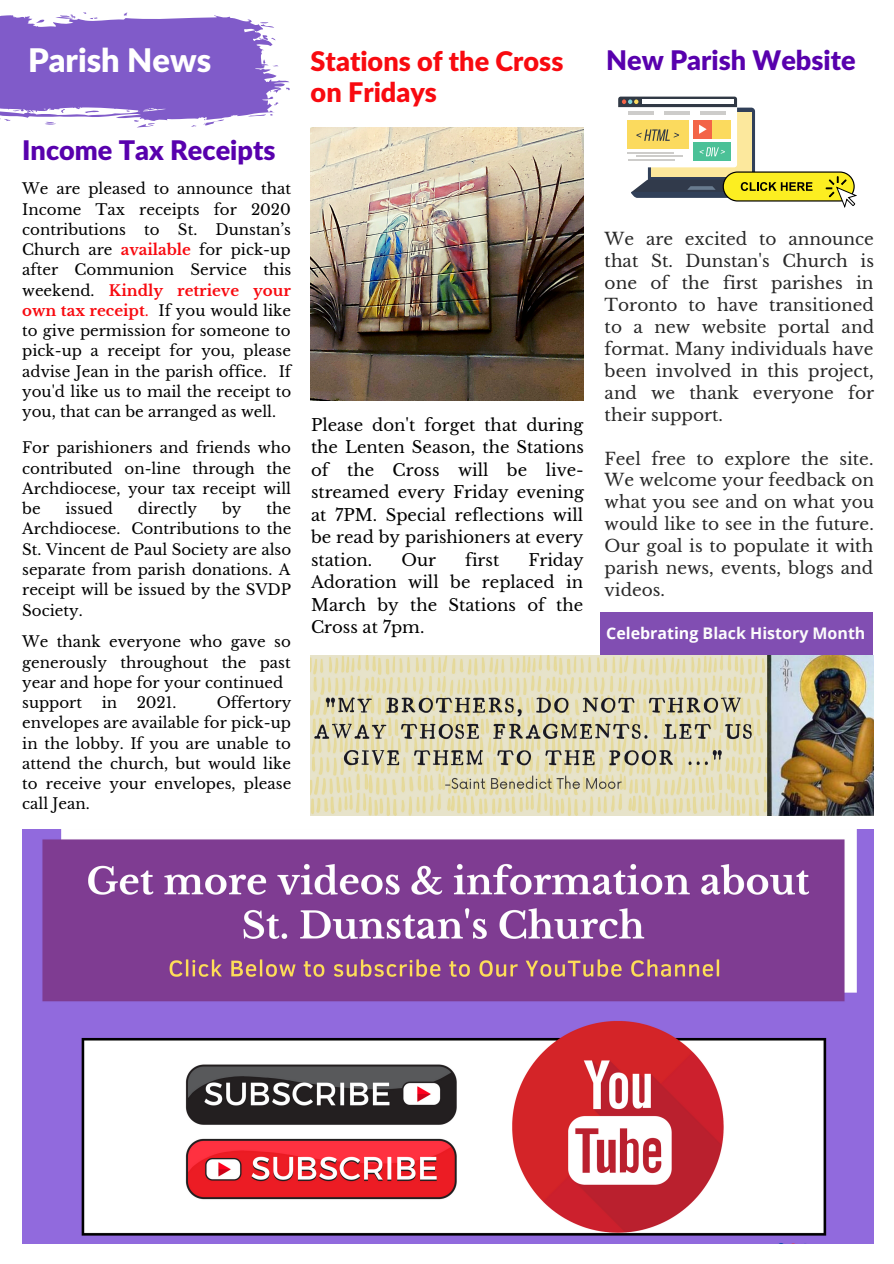
<style>
.page{position:relative;width:894px;height:1264px;background:#fff}
.page>*{position:absolute;margin:0;border:0;box-sizing:border-box;transform-origin:0 0}
.t1{font:900 32.55px "Lato Latin";color:#fff}
.t2{font:900 27px "Lato Latin";color:#5800ad}
.t3{font:900 27px "Lato Latin";color:#f80a10}
.t4{font:16.95px/21.9px "Libre Baskerville";color:#282828;text-align:justify}
.t5{font:16.5px/22.5px "Libre Baskerville";color:#000;text-align:justify}
.t6{font:700 16.05px "Open Sans";color:#fbfbfb}
.t7{font:15px/20.2px "Libre Baskerville";color:#000;text-align:justify}
.s1{font-weight:700;color:#f80a10}
.s2{color:#f80a10}
.s3{color:#fff}
</style>
<div class="page">
<svg style="left:0;top:12px;width:290px;height:115px"></svg>
<img style="left:22px;top:829px;width:850px;height:414px">
<div style="left:723px;top:172px;width:130px;height:29px;background:#fcee21;border-radius:14px"></div>
<div style="left:722px;top:171px;width:132px;height:30px;border:1px solid #000;border-radius:14px"></div>
<svg style="left:618px;top:97px;width:194px;height:101px"></svg>
<svg style="left:825px;top:176px;width:31px;height:32px"></svg>
<div style="left:599px;top:612px;width:273px;height:43px;background:#814eb2"></div>
<img style="left:311px;top:655px;width:561px;height:160px">
<img style="left:310px;top:127px;width:273px;height:274px">
<p class="t1" style="left:28px;top:46px;width:185px">Parish News</p>
<p class="t2" style="left:606px;top:49px;width:251px">New Parish Website</p>
<p class="t3" style="left:310px;top:49px;width:254px">Stations of the Cross</p>
<p class="t3" style="left:310px;top:81px;width:128px">on Fridays</p>
<p class="t2" style="left:22px;top:138px;width:255px">Income Tax Receipts</p>
<p class="t7" style="left:22px;top:179px;width:270px">We are pleased to announce that Income Tax receipts for 2020 contributions to St. Dunstan’s Church are <span class="s1">available</span> for pick-up after Communion Service this weekend. <span class="s1">Kindly retrieve your own tax receipt</span><span class="s2">.</span> If you would like to give permission for someone to pick-up a receipt for you, please advise Jean in the parish office. If you'd like us to mail the receipt to you, that can be arranged as well.</p>
<p class="t7" style="left:22px;top:438px;width:270px">For parishioners and friends who contributed on-line through the Archdiocese, your tax receipt will be</p>
<p class="t4" style="left:604px;top:228px;width:271px">We are excited to announce that St. Dunstan's Church is one of the first parishes in Toronto to have transitioned to a new website portal and format. Many individuals have been involved in this project, and we thank everyone for their support.</p>
<p class="t4" style="left:604px;top:447px;width:271px">Feel free to explore the site.<br>We welcome your feedback on what you see and on what you would like to see in the future.<br>Our goal is to populate it with parish news, events, blogs and videos.</p>
<p class="t5" style="left:311px;top:413px;width:274px">Please don't forget that during the Lenten Season, the Stations of the Cross will be live&shy;streamed every Friday evening at 7PM. Special reflections will be read by parishioners at every station.</p>
<p class="t7" style="left:22px;top:499px;width:270px;text-indent:244px">the Archdiocese. Contributions to the St. Vincent de Paul Society are also separate from parish donations. A receipt will be issued by the SVDP Society.</p>
<p class="t7" style="left:65px;top:499px;width:49px">issued</p>
<p class="t7" style="left:138px;top:499px;width:61px">directly</p>
<p class="t7" style="left:222px;top:499px;width:21px">by</p>
<p class="t5" style="left:311px;top:549px;width:274px;text-indent:217px">Friday Adoration will be replaced in March by the Stations of the Cross at 7pm.</p>
<p class="t5" style="left:401px;top:549px;width:36px">Our</p>
<p class="t5" style="left:465px;top:549px;width:36px">first</p>
<p class="t7" style="left:22px;top:632px;width:270px">We thank everyone who gave so</p>
<p class="t6" style="left:606px;top:622px;width:261px"><span class="s3">Celebrating</span> Black History Month</p>
<p class="t7" style="left:22px;top:652px;width:270px">generously throughout the past year and hope for your continued</p>
<p class="t7" style="left:22px;top:692px;width:61px">support</p>
<p class="t7" style="left:102px;top:692px;width:17px">in</p>
<p class="t7" style="left:137px;top:692px;width:41px">2021.</p>
<p class="t7" style="left:22px;top:692px;width:270px;text-indent:194px">Offertory envelopes are available for pick-up in the lobby. If you are unable to attend the church, but would like to receive your envelopes, please call Jean.</p>
</div>
